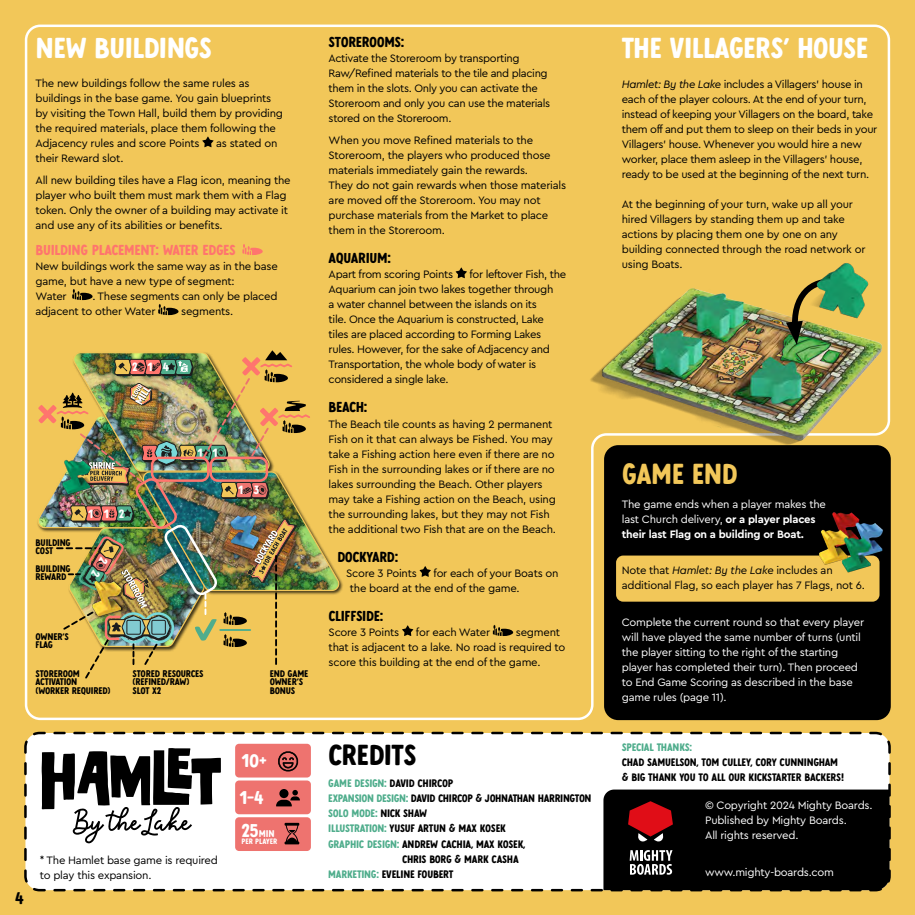
<style>
.page{position:relative;width:915px;height:915px;background:#fff}
.page>*{position:absolute;margin:0;border:0;box-sizing:border-box;transform-origin:0 0}
.t1{font:30px "Motel California";letter-spacing:-.02em;color:#fff}
.t2{font:30px "Motel California";letter-spacing:-.02em;color:#000}
.t3{font:30px "Motel California";letter-spacing:-.02em;color:#f2c759}
.t4{font:19.12px "Motel California";color:#fff}
.t5{font:17.5px "Motel California";color:#000}
.t6{font:15px "Motel California";letter-spacing:-.03em;color:#000}
.t7{font:15px "Motel California";letter-spacing:-.02em;color:#ff756e}
.t8{font:12.38px "Motel California";letter-spacing:.83em;color:#fff}
.t9{font:11.25px/15px "Cera Pro";letter-spacing:-.02em;color:#000}
.t10{font:11.25px/15px "Cera Pro";letter-spacing:-.02em;color:#fff}
.t11{font:11.25px/15px "Motel California";letter-spacing:-.025em;color:#000}
.t12{font:11.25px "Motel California";letter-spacing:-.025em;color:#4fad8c}
.t13{font:10.12px "Motel California";color:#fff}
.t14{font:10px/8.8px "Motel California";letter-spacing:-.02em;color:#000}
.t15{font:8.12px "Motel California";color:#fff}
.s1{font-size:19.12px}
.s2{font-style:italic}
.s3{font-weight:700}
.s4{color:#4fad8c}
.s5{color:#000}
</style>
<div class="page">
<div style="left:0;top:0;width:914px;height:914px;background:#f2c759"></div>
<div style="left:24px;top:23px;width:867px;height:698px;background:#f2c759"></div>
<div style="left:604px;top:445px;width:286px;height:274px;background:#000;border-radius:14px"></div>
<svg style="left:23px;top:730px;width:868px;height:162px"></svg>
<svg style="left:202px;top:136px;width:11px;height:11px"></svg>
<svg style="left:242px;top:244px;width:21px;height:11px"></svg>
<svg style="left:72px;top:289px;width:20px;height:11px"></svg>
<svg style="left:158px;top:304px;width:20px;height:11px"></svg>
<svg style="left:455px;top:267px;width:12px;height:11px"></svg>
<svg style="left:419px;top:566px;width:11px;height:10px"></svg>
<svg style="left:402px;top:625px;width:11px;height:11px"></svg>
<svg style="left:492px;top:624px;width:21px;height:11px"></svg>
<img style="left:567px;top:281px;width:331px;height:170px">
<div style="left:616px;top:555px;width:263px;height:46px;background:#f2c759;border-radius:7px"></div>
<img style="left:785px;top:277px;width:79px;height:67px">
<img style="left:816px;top:252px;width:52px;height:66px">
<img style="left:811px;top:512px;width:72px;height:60px">
<div style="left:235px;top:743px;width:76px;height:34px;background:#ee736f;border-radius:4px"></div>
<svg style="left:42px;top:747px;width:848px;height:144px"></svg>
<img style="left:35px;top:350px;width:307px;height:330px">
<h1 class="t1" style="left:35px;top:30px;width:178px">NEW BUILDINGS</h1>
<p class="t9" style="left:35px;top:75px;width:249px">The new buildings follow the same rules as buildings in the base game. You gain blueprints by visiting the Town Hall, build them by providing the required materials, place them following the Adjacency rules and score Points</p>
<p class="t9" style="left:216px;top:135px;width:63px">as stated on</p>
<p class="t9" style="left:35px;top:147px;width:256px;line-height:22.1px">their Reward slot.<br>All new building tiles have a Flag icon, meaning the</p>
<p class="t9" style="left:35px;top:187px;width:254px">player who built them must mark them with a Flag token. Only the owner of a building may activate it and use any of its abilities or benefits.</p>
<h3 class="t7" style="left:35px;top:241px;width:202px">BUILDING PLACEMENT: WATER EDGES</h3>
<p class="t9" style="left:35px;top:258px;width:244px">New buildings work the same way as in the base game, but have a new type of segment:<br>Water</p>
<p class="t9" style="left:35px;top:288px;width:243px;text-indent:57px">. These segments can only be placed adjacent to other Water</p>
<p class="t9" style="left:181px;top:303px;width:54px">segments.</p>
<p class="t8" style="left:132px;top:359px;width:38px">214</p>
<p class="t14" style="left:36px;top:537px;width:37px">BUILDING<br>COST</p>
<p class="t14" style="left:36px;top:563px;width:37px">BUILDING<br>REWARD</p>
<p class="t8" style="left:88px;top:506px;width:38px">112</p>
<p class="t14" style="left:36px;top:631px;width:35px">OWNER’S<br>FLAG</p>
<p class="t8" style="left:197px;top:445px;width:22px">1 1</p>
<p class="t8" style="left:238px;top:482px;width:23px">1 3</p>
<p class="t14" style="left:36px;top:668px;width:76px">STOREROOM<br>ACTIVATION (WORKER REQUIRED)</p>
<p class="t14" style="left:132px;top:668px;width:73px">STORED RESOURCES (REFINED/RAW)<br>SLOT X2</p>
<p class="t14" style="left:269px;top:668px;width:40px">END GAME<br>OWNER’S<br>BONUS</p>
<h3 class="t5" style="left:15px;top:887px;width:10px">4</h3>
<p class="t9" style="left:40px;top:851px;width:179px">* The Hamlet base game is required to play this expansion.</p>
<h2 class="t4" style="left:241px;top:749px;width:27px">10+</h2>
<h2 class="t4" style="left:239px;top:785px;width:26px">1-4</h2>
<p class="t13" style="left:241px;top:827px;width:35px"><span class="s1">25</span>MIN</p>
<p class="t15" style="left:241px;top:836px;width:38px">PER PLAYER</p>
<h3 class="t6" style="left:328px;top:33px;width:77px">STOREROOMS:</h3>
<p class="t9" style="left:328px;top:50px;width:223px">Activate the Storeroom by transporting Raw/Refined materials to the tile and placing them in the slots. Only you can activate the Storeroom and only you can use the materials stored on the Storeroom.</p>
<p class="t9" style="left:328px;top:132px;width:239px">When you move Refined materials to the Storeroom, the players who produced those materials immediately gain the rewards.<br>They do not gain rewards when those materials are moved off the Storeroom. You may not purchase materials from the Market to place them in the Storeroom.</p>
<h3 class="t6" style="left:328px;top:249px;width:64px">AQUARIUM:</h3>
<p class="t9" style="left:328px;top:266px;width:126px">Apart from scoring Points</p>
<h1 class="t1" style="left:621px;top:30px;width:248px">THE VILLAGERS’ HOUSE</h1>
<p class="t9" style="left:621px;top:76px;width:257px"><span class="s2">Hamlet: By the Lake</span> includes a Villagers’ house in each of the player colours. At the end of your turn, instead of keeping your Villagers on the board, take them off and put them to sleep on their beds in your Villagers’ house. Whenever you would hire a new worker, place them asleep in the Villagers’ house, ready to be used at the beginning of the next turn.</p>
<p class="t9" style="left:621px;top:196px;width:245px">At the beginning of your turn, wake up all your hired Villagers by standing them up and take actions by placing them one by one on any building connected through the road network or using Boats.</p>
<p class="t9" style="left:328px;top:266px;width:239px;text-indent:141px">for leftover Fish, the Aquarium can join two lakes together through<br>a water channel between the islands on its<br>tile. Once the Aquarium is constructed, Lake tiles are placed according to Forming Lakes rules. However, for the sake of Adjacency and Transportation, the whole body of water is considered a single lake.</p>
<h3 class="t6" style="left:328px;top:398px;width:40px">BEACH:</h3>
<p class="t9" style="left:328px;top:415px;width:229px">The Beach tile counts as having 2 permanent Fish on it that can always be Fished. You may take a Fishing action here even if there are no Fish in the surrounding lakes or if there are no lakes surrounding the Beach. Other players may take a Fishing action on the Beach, using the surrounding lakes, but they may not Fish the additional two Fish that are on the Beach.</p>
<h3 class="t6" style="left:337px;top:547px;width:62px">DOCKYARD:</h3>
<p class="t9" style="left:346px;top:565px;width:72px">Score 3 Points</p>
<h1 class="t3" style="left:621px;top:456px;width:118px">GAME END</h1>
<p class="t10" style="left:621px;top:496px;width:205px">The game ends when a player makes the last Church delivery, <span class="s3">or a player places their last Flag on a building or Boat.</span></p>
<p class="t9" style="left:621px;top:562px;width:244px">Note that <span class="s2">Hamlet: By the Lake</span> includes an additional Flag, so each player has 7 Flags, not 6.</p>
<p class="t9" style="left:350px;top:565px;width:210px;text-indent:83px">for each of your Boats on the board at the end of the game.</p>
<h3 class="t6" style="left:328px;top:607px;width:56px">CLIFFSIDE:</h3>
<p class="t9" style="left:328px;top:624px;width:72px">Score 3 Points</p>
<p class="t9" style="left:416px;top:624px;width:76px">for each Water</p>
<p class="t9" style="left:328px;top:624px;width:238px;text-indent:187px">segment that is adjacent to a lake. No road is required to score this building at the end of the game.</p>
<p class="t10" style="left:621px;top:614px;width:244px">Complete the current round so that every player will have played the same number of turns (until the player sitting to the right of the starting player has completed their turn). Then proceed to End Game Scoring as described in the base game rules (page 11).</p>
<h1 class="t2" style="left:328px;top:737px;width:90px">CREDITS</h1>
<p class="t11" style="left:328px;top:775px;width:126px"><span class="s4">GAME DESIGN:</span> DAVID CHIRCOP</p>
<p class="t11" style="left:328px;top:790px;width:265px"><span class="s4">EXPANSION DESIGN:</span> DAVID CHIRCOP &amp; JOHNATHAN HARRINGTON</p>
<p class="t12" style="left:328px;top:806px;width:100px">SOLO MODE: <span class="s5">NICK SHAW</span></p>
<p class="t11" style="left:328px;top:820px;width:179px"><span class="s4">ILLUSTRATION:</span> YUSUF ARTUN &amp; MAX KOSEK</p>
<p class="t11" style="left:328px;top:835px;width:199px"><span class="s4">GRAPHIC DESIGN:</span> ANDREW CACHIA, MAX KOSEK,</p>
<p class="t11" style="left:402px;top:850px;width:118px">CHRIS BORG &amp; MARK CASHA</p>
<p class="t11" style="left:328px;top:865px;width:127px"><span class="s4">MARKETING:</span> EVELINE FOUBERT</p>
<p class="t12" style="left:621px;top:740px;width:72px">SPECIAL THANKS:</p>
<p class="t11" style="left:621px;top:754px;width:224px">CHAD SAMUELSON, TOM CULLEY, CORY CUNNINGHAM &amp; BIG THANK YOU TO ALL OUR KICKSTARTER BACKERS!</p>
<p class="t10" style="left:704px;top:796px;width:169px">© Copyright 2024 Mighty Boards.<br>Published by Mighty Boards.<br>All rights reserved.</p>
<p class="t10" style="left:704px;top:863px;width:130px">www.mighty-boards.com</p>
</div>
